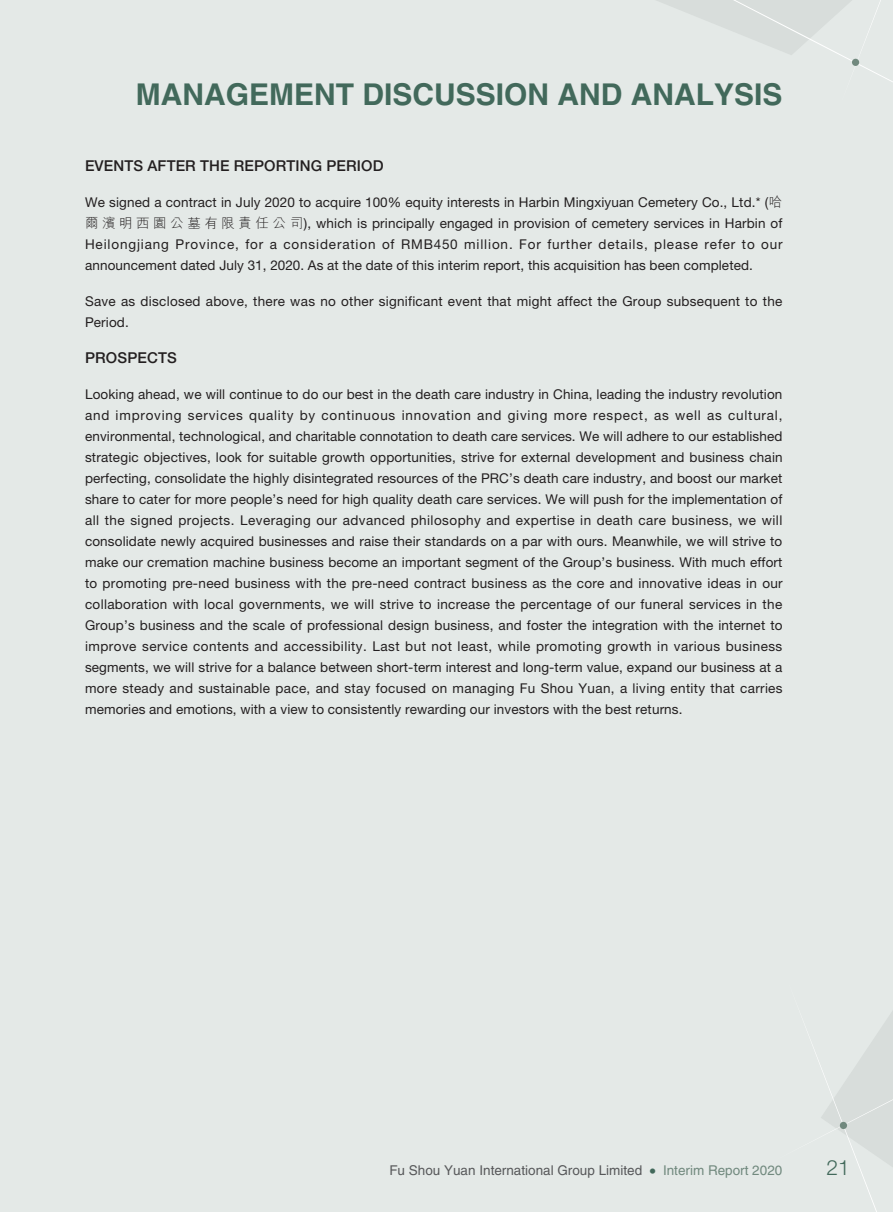
<style>
.page{position:relative;width:893px;height:1212px;background:#e4e9e7}
.page>*{position:absolute;margin:0;border:0;box-sizing:border-box;transform-origin:0 0}
.t1{font:700 30px "Helvetica LT Std";color:#42695b}
.t2{font:300 21px "Helvetica Neue LT Std";color:#42695b}
._03_H1{font:500 15px "Helvetica Neue LT Std";letter-spacing:.01em;color:#231f20}
._01_Body_Text{font:13.5px/21px "Helvetica Neue LT Std";letter-spacing:.01em;color:#231f20;text-align:justify}
.t3{font:13.5px "Helvetica LT Std";color:#57585a}
.s1{font-family:"M Hei HK";font-weight:300}
.s2{font-size:16.5px;color:#42695b}
.s3{color:#71897e}
</style>
<div class="page">
<svg style="left:657px;top:0;width:236px;height:82px"></svg>
<svg style="left:809px;top:1011px;width:84px;height:201px"></svg>
<div style="left:852px;top:59px;width:7px;height:7px;background:#71897e;border-radius:50%"></div>
<div style="left:840px;top:1122px;width:7px;height:7px;background:#71897e;border-radius:50%"></div>
<h1 class="t1" style="left:136px;top:77px;width:648px">MANAGEMENT DISCUSSION AND ANALYSIS</h1>
<p class="_03_H1" style="left:85px;top:156px;width:300px">EVENTS AFTER THE REPORTING PERIOD</p>
<p class="_01_Body_Text" style="left:85px;top:191px;width:699px">We signed a contract in July 2020 to acquire 100% equity interests in Harbin Mingxiyuan Cemetery Co., Ltd.* (<span class="s1">哈爾濱明西園公墓有限責任公司</span>), which is principally engaged in provision of cemetery services in Harbin of Heilongjiang Province, for a consideration of RMB450 million. For further details, please refer to our announcement dated July 31, 2020. As at the date of this interim report, this acquisition has been completed.</p>
<p class="_01_Body_Text" style="left:85px;top:290px;width:699px">Save as disclosed above, there was no other significant event that might affect the Group subsequent to the<br>Period.</p>
<p class="_03_H1" style="left:85px;top:348px;width:93px">PROSPECTS</p>
<p class="_01_Body_Text" style="left:85px;top:383px;width:699px">Looking ahead, we will continue to do our best in the death care industry in China, leading the industry revolution and improving services quality by continuous innovation and giving more respect, as well as cultural, environmental, technological, and charitable connotation to death care services. We will adhere to our established strategic objectives, look for suitable growth opportunities, strive for external development and business chain perfecting, consolidate the highly disintegrated resources of the PRC’s death care industry, and boost our market share to cater for more people’s need for high quality death care services. We will push for the implementation of all the signed projects. Leveraging our advanced philosophy and expertise in death care business, we will consolidate newly acquired businesses and raise their standards on a par with ours. Meanwhile, we will strive to make our cremation machine business become an important segment of the Group’s business. With much effort to promoting pre-need business with the pre-need contract business as the core and innovative ideas in our collaboration with local governments, we will strive to increase the percentage of our funeral services in the Group’s business and the scale of professional design business, and foster the integration with the internet to improve service contents and accessibility. Last but not least, while promoting growth in various business segments, we will strive for a balance between short-term interest and long-term value, expand our business at a more steady and sustainable pace, and stay focused on managing Fu Shou Yuan, a living entity that carries memories and emotions, with a view to consistently rewarding our investors with the best returns.</p>
<p class="t3" style="left:389px;top:1162px;width:394px">Fu Shou Yuan International Group Limited <span class="s2">•</span> <span class="s3">Interim Report 2020</span></p>
<h2 class="t2" style="left:826px;top:1155px;width:25px">21</h2>
</div>
